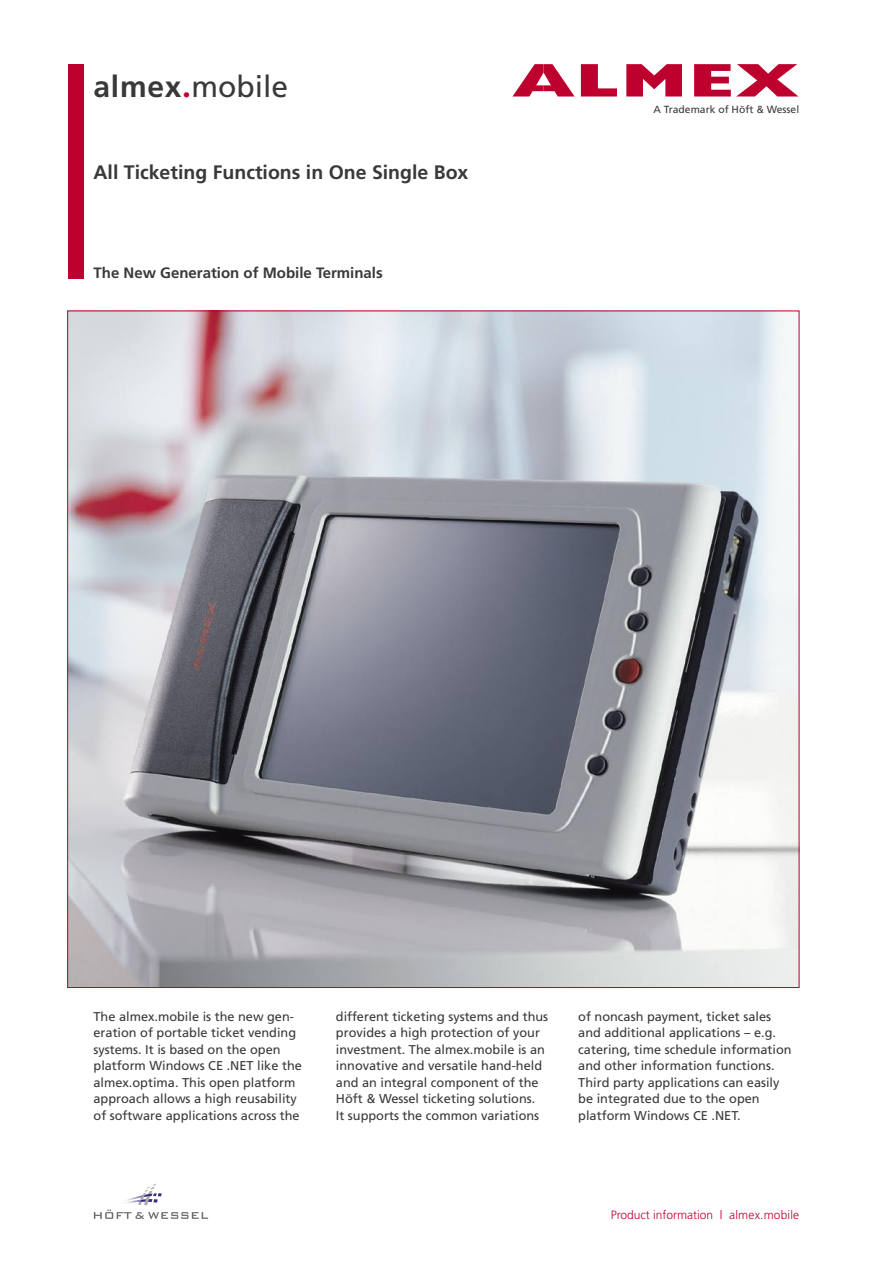
<style>
.page{position:relative;width:893px;height:1263px;background:#fff}
.page>*{position:absolute;margin:0;border:0;box-sizing:border-box;transform-origin:0 0}
.t1{font:30px "Frutiger";color:#393939}
.t2{font:700 19.5px "Frutiger";color:#393939}
.t3{font:700 15px "Frutiger";color:#393939}
.t4{font:12.75px/16.5px "Frutiger";color:#393939}
.t5{font:300 12px "Frutiger";color:#be002f}
.t6{font:10.35px "Frutiger";color:#393939}
.s1{font-weight:700}
.s2{font-family:"Meta";font-weight:700;color:#be002f}
</style>
<div class="page">
<div style="left:68px;top:64px;width:15px;height:214px;background:#be002f"></div>
<svg style="left:94px;top:1183px;width:114px;height:36px"></svg>
<img style="left:69px;top:313px;width:728px;height:673px">
<svg style="left:626px;top:64px;width:56px;height:32px"></svg>
<svg style="left:513px;top:64px;width:62px;height:32px"></svg>
<svg style="left:581px;top:64px;width:36px;height:32px"></svg>
<svg style="left:694px;top:64px;width:104px;height:32px"></svg>
<p class="t1" style="left:94px;top:69px;width:196px"><span class="s1">almex</span><span class="s2">.</span>mobile</p>
<p class="t2" style="left:94px;top:161px;width:376px">All Ticketing Functions in One Single Box</p>
<p class="t3" style="left:94px;top:264px;width:291px">The New Generation of Mobile Terminals</p>
<p class="t6" style="left:653px;top:104px;width:147px">A Trademark of Höft &amp; Wessel</p>
<p class="t4" style="left:94px;top:1008px;width:210px">The almex.mobile is the new gen&shy;eration of portable ticket vending systems. It is based on the open platform Windows CE .NET like the almex.optima. This open platform approach allows a high reusability of software applications across the</p>
<p class="t4" style="left:336px;top:1008px;width:214px">different ticketing systems and thus provides a high protection of your investment. The almex.mobile is an innovative and versatile hand-held and an integral component of the</p>
<p class="t4" style="left:336px;top:1090px;width:201px">Höft &amp; Wessel ticketing solutions.</p>
<p class="t4" style="left:336px;top:1107px;width:205px">It supports the common variations</p>
<p class="t4" style="left:578px;top:1008px;width:194px">of noncash payment, ticket sales</p>
<p class="t4" style="left:578px;top:1024px;width:199px">and additional applications – e.g.</p>
<p class="t4" style="left:578px;top:1041px;width:215px">catering, time schedule information and other information functions.<br>Third party applications can easily</p>
<p class="t4" style="left:578px;top:1090px;width:183px">be integrated due to the open</p>
<p class="t4" style="left:578px;top:1107px;width:164px">platform Windows CE .NET.</p>
<p class="t5" style="left:611px;top:1208px;width:190px">Product information | almex.mobile</p>
</div>
